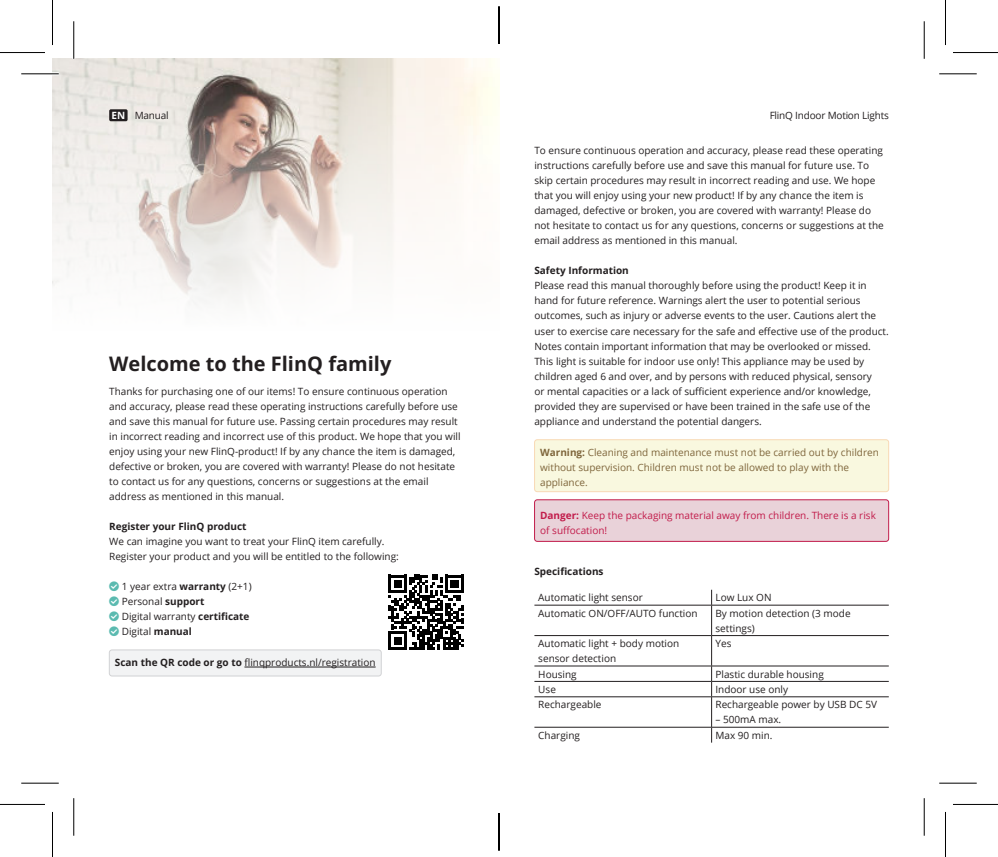
<style>
.page{position:relative;width:998px;height:857px;background:#fff}
.page>*{position:absolute;margin:0;border:0;box-sizing:border-box;transform-origin:0 0}
.t1{font:700 20px "Open Sans";color:#231f20}
.t2{font:10px/15px "Open Sans";color:#231f20}
.t3{font:10px/15px "Open Sans";color:#7f663c}
.t4{font:10px/15px "Open Sans";color:#c21c4b}
.t5{font:700 10px "Open Sans";color:#231f20}
.t6{font:10px "Open Sans";letter-spacing:-.02em;color:#231f20}
.s1{font-weight:700;color:#fff}
.s2{font-weight:700}
</style>
<div class="page">
<img style="left:53px;top:58px;width:446px;height:247px">
<div style="left:109px;top:109px;width:19px;height:12px;background:#231f20;border-radius:2px"></div>
<div style="left:109px;top:649px;width:272px;height:26px;background:#f2f3f4;border-radius:3px"></div>
<hr style="left:244px;top:666px;width:132px;height:1px;background:#231f20">
<div style="left:109px;top:649px;width:272px;height:26px;border:1px solid #d1d2d4;border-radius:3px"></div>
<svg style="left:389px;top:574px;width:75px;height:75px"></svg>
<div style="left:535px;top:439px;width:354px;height:52px;background:#f9f8df;border-radius:3px"></div>
<div style="left:534px;top:439px;width:355px;height:52px;border:1px solid #f8d9b5;border-radius:3px"></div>
<div style="left:535px;top:499px;width:354px;height:42px;background:#e9d2d9;border-radius:3px"></div>
<div style="left:534px;top:499px;width:355px;height:42px;border:1px solid #c21c4b;border-radius:3px"></div>
<svg style="left:711px;top:589px;width:1px;height:15px"></svg>
<hr style="left:534px;top:604px;width:178px;height:1px;background:#231f20">
<hr style="left:712px;top:604px;width:177px;height:1px;background:#231f20">
<hr style="left:711px;top:605px;width:1px;height:30px;background:#231f20">
<hr style="left:534px;top:635px;width:178px;height:1px;background:#231f20">
<hr style="left:712px;top:635px;width:177px;height:1px;background:#231f20">
<hr style="left:711px;top:635px;width:1px;height:30px;background:#231f20">
<hr style="left:534px;top:665px;width:178px;height:1px;background:#231f20">
<hr style="left:712px;top:665px;width:177px;height:1px;background:#231f20">
<hr style="left:534px;top:680px;width:178px;height:1px;background:#231f20">
<hr style="left:712px;top:680px;width:177px;height:1px;background:#231f20">
<svg style="left:711px;top:666px;width:1px;height:30px"></svg>
<hr style="left:534px;top:696px;width:178px;height:1px;background:#231f20">
<hr style="left:712px;top:696px;width:177px;height:1px;background:#231f20">
<hr style="left:711px;top:696px;width:1px;height:30px;background:#231f20">
<hr style="left:534px;top:726px;width:178px;height:1px;background:#231f20">
<hr style="left:712px;top:726px;width:177px;height:1px;background:#231f20">
<svg style="left:711px;top:727px;width:1px;height:15px"></svg>
<hr style="left:21px;top:72px;width:38px;height:3px;background:#fff">
<hr style="left:72px;top:21px;width:3px;height:38px;background:#fff">
<hr style="left:21px;top:73px;width:38px;height:1px;background:#000">
<hr style="left:939px;top:73px;width:38px;height:1px;background:#000">
<hr style="left:21px;top:782px;width:38px;height:1px;background:#000">
<hr style="left:939px;top:782px;width:38px;height:1px;background:#000">
<hr style="left:73px;top:21px;width:1px;height:38px;background:#000">
<hr style="left:73px;top:797px;width:1px;height:38px;background:#000">
<hr style="left:924px;top:21px;width:1px;height:38px;background:#000">
<hr style="left:924px;top:797px;width:1px;height:38px;background:#000">
<hr style="left:0;top:52px;width:45px;height:1px;background:#000">
<hr style="left:953px;top:52px;width:45px;height:1px;background:#000">
<hr style="left:0;top:803px;width:45px;height:1px;background:#000">
<hr style="left:953px;top:803px;width:45px;height:1px;background:#000">
<hr style="left:52px;top:0;width:1px;height:45px;background:#000">
<hr style="left:52px;top:811px;width:1px;height:45px;background:#000">
<hr style="left:945px;top:0;width:1px;height:45px;background:#000">
<hr style="left:945px;top:811px;width:1px;height:45px;background:#000">
<svg style="left:498px;top:16px;width:1px;height:28px"></svg>
<svg style="left:498px;top:813px;width:1px;height:28px"></svg>
<hr style="left:499px;top:6px;width:1px;height:38px;background:#000">
<hr style="left:499px;top:812px;width:1px;height:38px;background:#000">
<p class="t2" style="left:112px;top:109px;width:59px"><span class="s1">EN</span> Manual</p>
<p class="t6" style="left:770px;top:111px;width:121px">FlinQ Indoor Motion Lights</p>
<h1 class="t1" style="left:109px;top:355px;width:284px">Welcome to the FlinQ family</h1>
<p class="t2" style="left:109px;top:384px;width:353px">Thanks for purchasing one of our items! To ensure continuous operation and accuracy, please read these operating instructions carefully before use and save this manual for future use. Passing certain procedures may result in incorrect reading and incorrect use of this product. We hope that you will enjoy using your new FlinQ-product! If by any chance the item is damaged, defective or broken, you are covered with warranty! Please do not hesitate to contact us for any questions, concerns or suggestions at the email address as mentioned in this manual.</p>
<p class="t5" style="left:109px;top:522px;width:139px">Register your FlinQ product</p>
<p class="t2" style="left:109px;top:534px;width:291px">We can imagine you want to treat your FlinQ item carefully.<br>Register your product and you will be entitled to the following:</p>
<p class="t2" style="left:122px;top:579px;width:131px">1 year extra <span class="s2">warranty</span> (2+1)<br>Personal <span class="s2">support<br></span>Digital warranty <span class="s2">certificate<br></span>Digital <span class="s2">manual</span></p>
<p class="t2" style="left:115px;top:654px;width:262px"><span class="s2">Scan the QR code or go to</span> flinqproducts.nl/registration</p>
<p class="t2" style="left:534px;top:144px;width:351px">To ensure continuous operation and accuracy, please read these operating instructions carefully before use and save this manual for future use. To skip certain procedures may result in incorrect reading and use. We hope that you will enjoy using your new product! If by any chance the item is damaged, defective or broken, you are covered with warranty! Please do not hesitate to contact us for any questions, concerns or suggestions at the email address as mentioned in this manual.</p>
<p class="t5" style="left:534px;top:267px;width:96px">Safety Information</p>
<p class="t2" style="left:534px;top:279px;width:356px">Please read this manual thoroughly before using the product! Keep it in hand for future reference. Warnings alert the user to potential serious outcomes, such as injury or adverse events to the user. Cautions alert the user to exercise care necessary for the safe and effective use of the product.<br>Notes contain important information that may be overlooked or missed.<br>This light is suitable for indoor use only! This appliance may be used by children aged 6 and over, and by persons with reduced physical, sensory<br>or mental capacities or a lack of sufficient experience and/or knowledge, provided they are supervised or have been trained in the safe use of the appliance and understand the potential dangers.</p>
<p class="t3" style="left:540px;top:445px;width:340px"><span class="s2">Warning:</span> Cleaning and maintenance must not be carried out by children without supervision. Children must not be allowed to play with the appliance.</p>
<p class="t4" style="left:540px;top:508px;width:337px"><span class="s2">Danger:</span> Keep the packaging material away from children. There is a risk of suffocation!</p>
<p class="t5" style="left:534px;top:564px;width:71px">Specifications</p>
<p class="t2" style="left:538px;top:591px;width:106px">Automatic light sensor</p>
<p class="t2" style="left:715px;top:591px;width:58px">Low Lux ON</p>
<p class="t2" style="left:538px;top:605px;width:161px">Automatic ON/OFF/AUTO function</p>
<p class="t2" style="left:715px;top:606px;width:137px">By motion detection (3 mode settings)</p>
<p class="t2" style="left:538px;top:636px;width:142px">Automatic light + body motion sensor detection</p>
<p class="t2" style="left:715px;top:636px;width:17px">Yes</p>
<p class="t2" style="left:538px;top:667px;width:40px">Housing</p>
<p class="t2" style="left:715px;top:667px;width:110px">Plastic durable housing</p>
<p class="t2" style="left:538px;top:681px;width:19px">Use</p>
<p class="t2" style="left:715px;top:682px;width:74px">Indoor use only</p>
<p class="t2" style="left:538px;top:698px;width:65px">Rechargeable</p>
<p class="t2" style="left:715px;top:696px;width:163px">Rechargeable power by USB DC 5V</p>
<p class="t2" style="left:715px;top:713px;width:67px">– 500mA max.</p>
<p class="t2" style="left:538px;top:728px;width:43px">Charging</p>
<p class="t2" style="left:715px;top:728px;width:59px">Max 90 min.</p>
</div>
